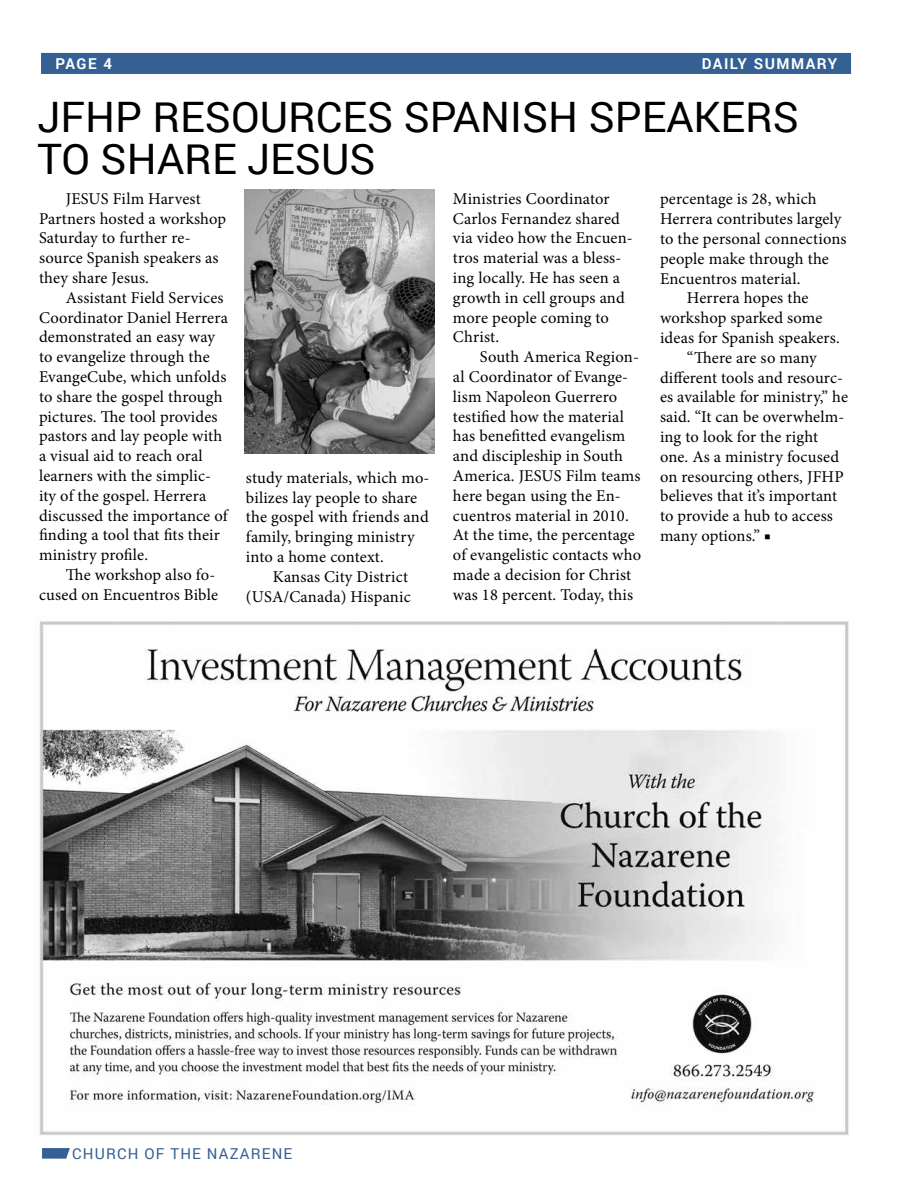
<style>
.page{position:relative;width:918px;height:1188px;background:#fff}
.page>*{position:absolute;margin:0;border:0;box-sizing:border-box;transform-origin:0 0}
.t1{font:42px/42px "Roboto";color:#000}
.t2{font:16.5px/19.8px "Minion Pro";letter-spacing:.01em;color:#000}
.t3{font:15px "Roboto";letter-spacing:.075em;color:#346094}
.t4{font:700 15px "Roboto";letter-spacing:.1em;color:#fff}
</style>
<div class="page">
<div style="left:41px;top:53px;width:810px;height:21px;background:#346094"></div>
<svg style="left:42px;top:1148px;width:28px;height:11px"></svg>
<img style="left:39px;top:621px;width:810px;height:514px">
<img style="left:244px;top:190px;width:191px;height:263px">
<p class="t4" style="left:55px;top:53px;width:58px">PAGE 4</p>
<p class="t4" style="left:702px;top:53px;width:137px">DAILY SUMMARY</p>
<h1 class="t1" style="left:37px;top:94px;width:763px">JFHP RESOURCES SPANISH SPEAKERS<br>TO SHARE JESUS</h1>
<p class="t2" style="left:660px;top:189px;width:158px">percentage is 28, which</p>
<p class="t2" style="left:660px;top:209px;width:183px">Herrera contributes largely</p>
<p class="t2" style="left:660px;top:229px;width:188px">to the personal connections</p>
<p class="t2" style="left:660px;top:249px;width:170px">people make through the</p>
<p class="t2" style="left:660px;top:269px;width:142px">Encuentros material.</p>
<p class="t2" style="left:687px;top:288px;width:123px">Herrera hopes the</p>
<p class="t2" style="left:660px;top:308px;width:164px">workshop sparked some</p>
<p class="t2" style="left:660px;top:328px;width:181px">ideas for Spanish speakers.</p>
<p class="t2" style="left:687px;top:348px;width:131px">“There are so many</p>
<p class="t2" style="left:660px;top:368px;width:185px">different tools and resourc-</p>
<p class="t2" style="left:660px;top:387px;width:190px">es available for ministry,” he</p>
<p class="t2" style="left:660px;top:407px;width:186px">said. “It can be overwhelm-</p>
<p class="t2" style="left:660px;top:427px;width:160px">ing to look for the right</p>
<p class="t2" style="left:660px;top:447px;width:181px">one. As a ministry focused</p>
<p class="t2" style="left:660px;top:467px;width:185px">on resourcing others, JFHP</p>
<p class="t2" style="left:660px;top:486px;width:179px">believes that it’s important</p>
<p class="t2" style="left:660px;top:506px;width:174px">to provide a hub to access</p>
<p class="t2" style="left:660px;top:526px;width:112px">many options.” ■</p>
<p class="t2" style="left:39px;top:189px;width:189px;text-indent:27px">JESUS Film Harvest<br>Partners hosted a workshop<br>Saturday to further re&shy;source Spanish speakers as they share Jesus.</p>
<p class="t2" style="left:39px;top:288px;width:191px;text-indent:27px">Assistant Field Services<br>Coordinator Daniel Herrera demonstrated an easy way to evangelize through the<br>EvangeCube, which unfolds to share the gospel through pictures. The tool provides pastors and lay people with a visual aid to reach oral learners with the simplic&shy;ity of the gospel. Herrera discussed the importance of finding a tool that fits their ministry profile.</p>
<p class="t2" style="left:39px;top:565px;width:181px;text-align:right">The workshop also fo&shy;cused on Encuentros Bible</p>
<p class="t2" style="left:453px;top:189px;width:181px">Ministries Coordinator<br>Carlos Fernandez shared via video how the Encuen&shy;tros material was a bless&shy;ing locally. He has seen a growth in cell groups and more people coming to<br>Christ.</p>
<p class="t2" style="left:453px;top:347px;width:190px;text-indent:27px">South America Region&shy;al Coordinator of Evange&shy;lism Napoleon Guerrero testified how the material has benefitted evangelism and discipleship in South<br>America. JESUS Film teams here began using the En&shy;cuentros material in 2010.<br>At the time, the percentage of evangelistic contacts who made a decision for Christ was 18 percent. Today, this</p>
<p class="t2" style="left:246px;top:468px;width:185px">study materials, which mo&shy;bilizes lay people to share the gospel with friends and family, bringing ministry into a home context.</p>
<p class="t2" style="left:246px;top:567px;width:166px;text-align:right">Kansas City District (USA/Canada) Hispanic</p>
<p class="t3" style="left:72px;top:1143px;width:221px">CHURCH OF THE NAZARENE</p>
</div>
